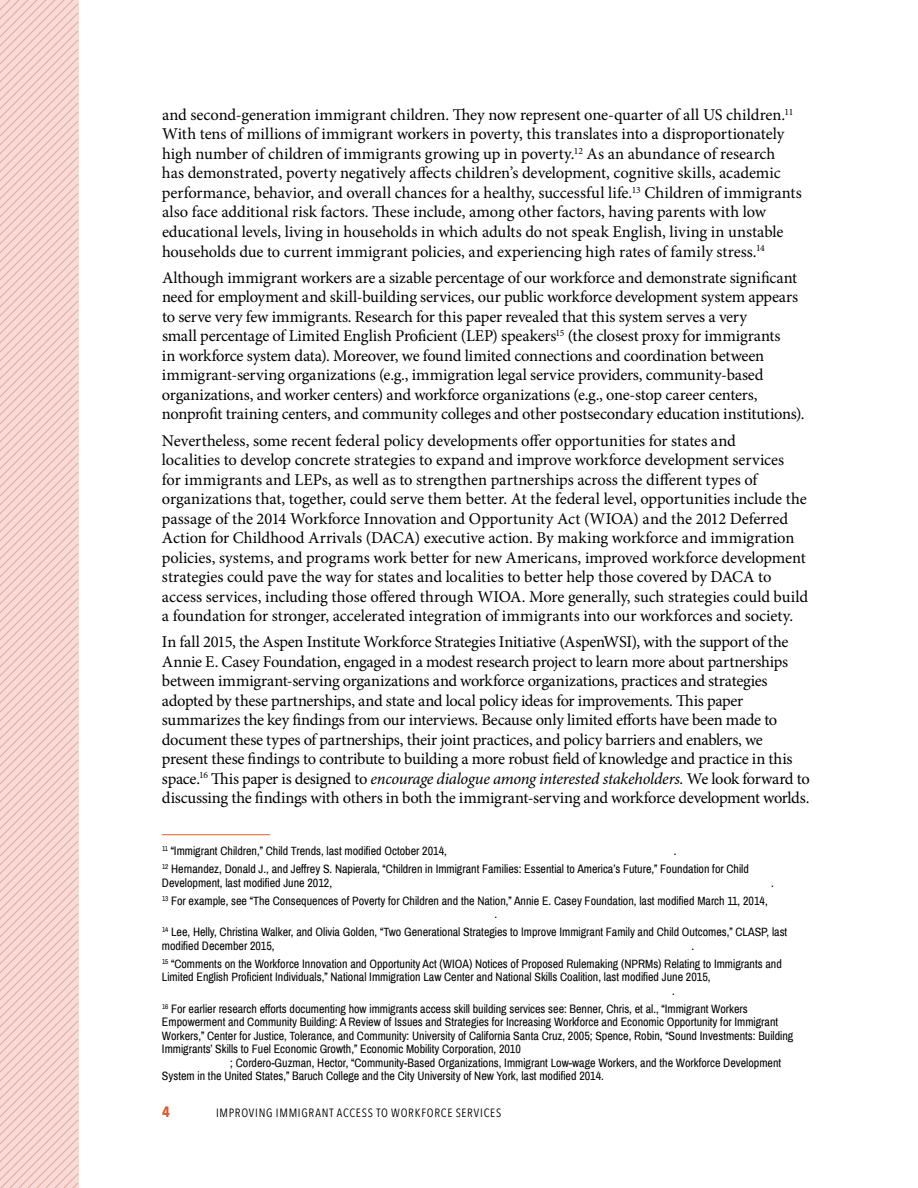
<style>
.page{position:relative;width:918px;height:1188px;background:#fff}
.page>*{position:absolute;margin:0;border:0;box-sizing:border-box;transform-origin:0 0}
.t1{font:16.5px/19.5px "Minion Pro";letter-spacing:-.01em;color:#000}
.t2{font:700 15px "Avenir Next Condensed";color:#e1582a}
.t3{font:12px/13.5px "Archivo Narrow";color:#000}
.t4{font:12px "Avenir Next Condensed";letter-spacing:.06em;color:#000}
.s1{font-style:italic}
</style>
<div class="page">
<svg style="left:0;top:0;width:78px;height:1188px;background:#f4d2cd"></svg>
<hr style="left:162px;top:834px;width:108px;height:1px;background:#e1582a">
<p class="t1" style="left:162px;top:105px;width:641px">and second-generation immigrant children. They now represent one-quarter of all US children.<sup>11<br></sup>With tens of millions of immigrant workers in poverty, this translates into a disproportionately high number of children of immigrants growing up in poverty.<sup>12</sup> As an abundance of research<br>has demonstrated, poverty negatively affects children’s development, cognitive skills, academic performance, behavior, and overall chances for a healthy, successful life.<sup>13</sup> Children of immigrants also face additional risk factors. These include, among other factors, having parents with low educational levels, living in households in which adults do not speak English, living in unstable households due to current immigrant policies, and experiencing high rates of family stress.<sup>14</sup></p>
<p class="t1" style="left:162px;top:268px;width:644px">Although immigrant workers are a sizable percentage of our workforce and demonstrate significant need for employment and skill-building services, our public workforce development system appears to serve very few immigrants. Research for this paper revealed that this system serves a very<br>small percentage of Limited English Proficient (LEP) speakers<sup>15</sup> (the closest proxy for immigrants<br>in workforce system data). Moreover, we found limited connections and coordination between immigrant-serving organizations (e.g., immigration legal service providers, community-based organizations, and worker centers) and workforce organizations (e.g., one-stop career centers, nonprofit training centers, and community colleges and other postsecondary education institutions).</p>
<p class="t1" style="left:162px;top:431px;width:648px">Nevertheless, some recent federal policy developments offer opportunities for states and<br>localities to develop concrete strategies to expand and improve workforce development services<br>for immigrants and LEPs, as well as to strengthen partnerships across the different types of organizations that, together, could serve them better. At the federal level, opportunities include the passage of the 2014 Workforce Innovation and Opportunity Act (WIOA) and the 2012 Deferred Action for Childhood Arrivals (DACA) executive action. By making workforce and immigration policies, systems, and programs work better for new Americans, improved workforce development strategies could pave the way for states and localities to better help those covered by DACA to access services, including those offered through WIOA. More generally, such strategies could build a foundation for stronger, accelerated integration of immigrants into our workforces and society.</p>
<p class="t1" style="left:162px;top:632px;width:649px">In fall 2015, the Aspen Institute Workforce Strategies Initiative (AspenWSI), with the support of the Annie E. Casey Foundation, engaged in a modest research project to learn more about partnerships between immigrant-serving organizations and workforce organizations, practices and strategies adopted by these partnerships, and state and local policy ideas for improvements. This paper summarizes the key findings from our interviews. Because only limited efforts have been made to document these types of partnerships, their joint practices, and policy barriers and enablers, we present these findings to contribute to building a more robust field of knowledge and practice in this space.<sup>16</sup> This paper is designed to <span class="s1">encourage dialogue among interested stakeholders.</span> We look forward to discussing the findings with others in both the immigrant-serving and workforce development worlds.</p>
<p class="t3" style="left:162px;top:844px;width:286px"><sup>11</sup> “Immigrant Children,” Child Trends, last modified October 2014,</p>
<p class="t3" style="left:162px;top:842px;width:588px;line-height:18px;text-indent:512px">.<br><sup>12</sup> Hernandez, Donald J., and Jeffrey S. Napierala, “Children in Immigrant Families: Essential to America’s Future,” Foundation for Child</p>
<p class="t3" style="left:162px;top:876px;width:172px">Development, last modified June 2012,</p>
<p class="t3" style="left:771px;top:876px;width:4px">.</p>
<p class="t3" style="left:495px;top:894px;width:275px;text-indent:-333px"><sup>13</sup> For example, see “The Consequences of Poverty for Children and the Nation,” Annie E. Casey Foundation, last modified March 11, 2014, .</p>
<p class="t3" style="left:162px;top:925px;width:627px"><sup>14</sup> Lee, Helly, Christina Walker, and Olivia Golden, “Two Generational Strategies to Improve Immigrant Family and Child Outcomes,” CLASP, last modified December 2015,</p>
<p class="t3" style="left:162px;top:937px;width:621px;line-height:18px;text-indent:529px">.<br><sup>15</sup> “Comments on the Workforce Innovation and Opportunity Act (WIOA) Notices of Proposed Rulemaking (NPRMs) Relating to Immigrants and</p>
<p class="t3" style="left:672px;top:970px;width:40px;text-indent:-510px">Limited English Proficient Individuals,” National Immigration Law Center and National Skills Coalition, last modified June 2015, .</p>
<p class="t3" style="left:162px;top:1002px;width:587px"><sup>16</sup> For earlier research efforts documenting how immigrants access skill building services see: Benner, Chris, et al., “Immigrant Workers</p>
<p class="t3" style="left:162px;top:1015px;width:618px">Empowerment and Community Building: A Review of Issues and Strategies for Increasing Workforce and Economic Opportunity for Immigrant</p>
<p class="t3" style="left:162px;top:1029px;width:633px">Workers,” Center for Justice, Tolerance, and Community: University of California Santa Cruz, 2005; Spence, Robin, “Sound Investments: Building</p>
<p class="t3" style="left:162px;top:1042px;width:360px">Immigrants’ Skills to Fuel Economic Growth,” Economic Mobility Corporation, 2010</p>
<p class="t3" style="left:230px;top:1056px;width:552px">; Cordero-Guzman, Hector, “Community-Based Organizations, Immigrant Low-wage Workers, and the Workforce Development</p>
<p class="t3" style="left:162px;top:1069px;width:443px">System in the United States,” Baruch College and the City University of New York, last modified 2014.</p>
<p class="t2" style="left:162px;top:1102px;width:9px">4</p>
<p class="t4" style="left:216px;top:1103px;width:287px">IMPROVI NG IMMIGRANT ACCESS TO WORKFORCE SERVICES</p>
</div>
